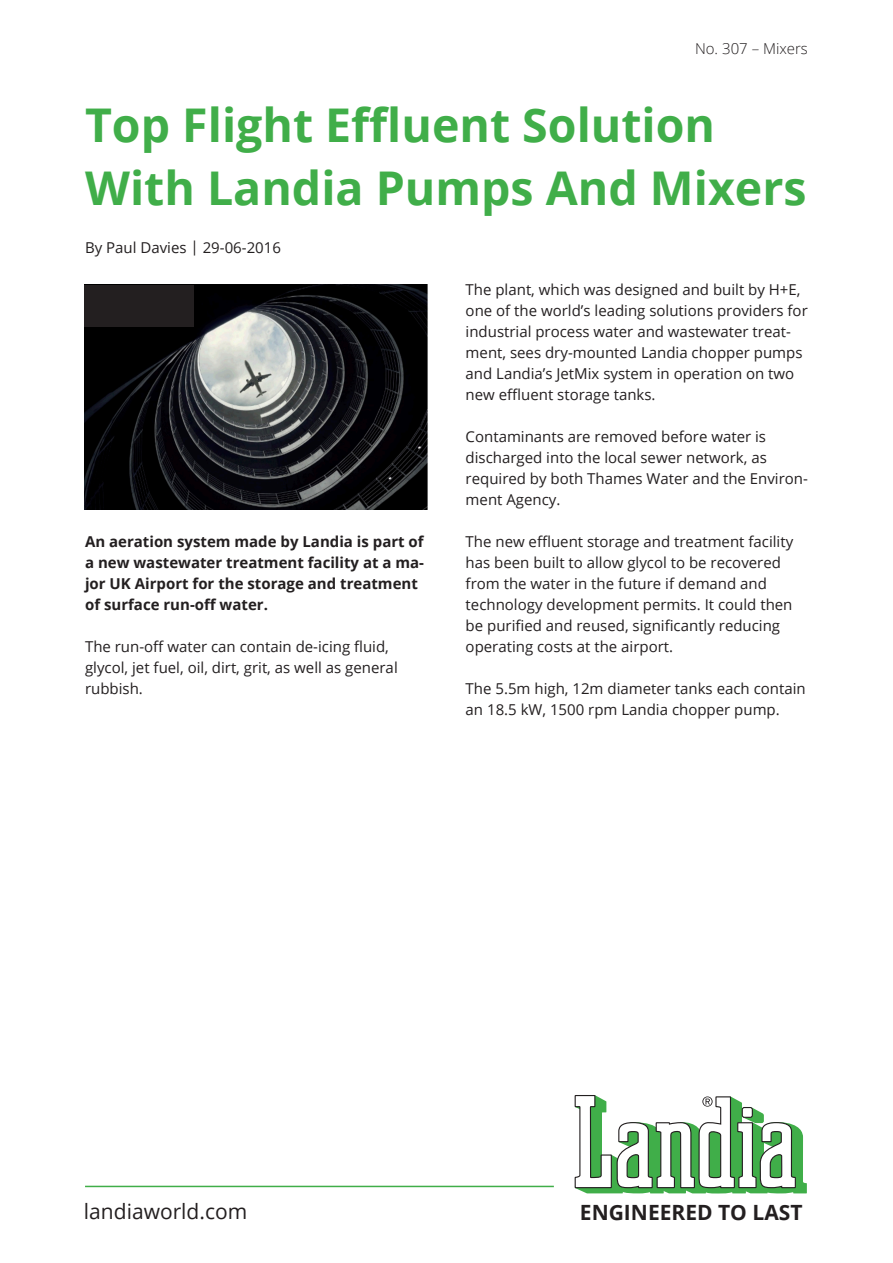
<style>
.page{position:relative;width:893px;height:1263px;background:#fff}
.page>*{position:absolute;margin:0;border:0;box-sizing:border-box;transform-origin:0 0}
.Rubrik{font:700 46.5px/63px "Open Sans";color:#40ae49}
.t1{font:700 21px "Open Sans";color:#231f20}
.t2{font:21px "Open Sans";color:#231f20}
.brød{font:15px/21px "Open Sans";color:#231f20}
.mellemrubrik{font:700 15px/21px "Open Sans";color:#231f20}
.dato{font:15px "Open Sans";color:#231f20}
.t3{font:300 15px "Open Sans";color:#231f20}
</style>
<div class="page">
<svg style="left:575px;top:1095px;width:232px;height:98px"></svg>
<hr style="left:85px;top:1186px;width:469px;height:1px;background:#40ae49">
<img style="left:84px;top:285px;width:344px;height:225px">
<div style="left:84px;top:285px;width:110px;height:42px;background:#231f20"></div>
<p class="t3" style="left:695px;top:38px;width:114px">No. 307 – Mixers</p>
<p class="Rubrik" style="left:85px;top:92px;width:723px">Top Flight Effluent Solution<br>With Landia Pumps And Mixers</p>
<p class="dato" style="left:85px;top:238px;width:197px">By Paul Davies | 29-06-2016</p>
<p class="mellemrubrik" style="left:85px;top:531px;width:341px">An aeration system made by Landia is part of a new wastewater treatment facility at a ma&shy;jor UK Airport for the storage and treatment of surface run-off water.</p>
<p class="brød" style="left:85px;top:636px;width:314px">The run-off water can contain de-icing fluid, glycol, jet fuel, oil, dirt, grit, as well as general rubbish.</p>
<p class="brød" style="left:466px;top:279px;width:344px">The plant, which was designed and built by H+E, one of the world’s leading solutions providers for industrial process water and wastewater treat&shy;ment, sees dry-mounted Landia chopper pumps and Landia’s JetMix system in operation on two new effluent storage tanks.</p>
<p class="brød" style="left:466px;top:426px;width:344px">Contaminants are removed before water is discharged into the local sewer network, as required by both Thames Water and the Environ&shy;ment Agency.</p>
<p class="brød" style="left:466px;top:531px;width:329px">The new effluent storage and treatment facility has been built to allow glycol to be recovered from the water in the future if demand and technology development permits. It could then be purified and reused, significantly reducing operating costs at the airport.</p>
<p class="brød" style="left:466px;top:678px;width:342px">The 5.5m high, 12m diameter tanks each contain an 18.5 kW, 1500 rpm Landia chopper pump.</p>
<p class="t2" style="left:84px;top:1197px;width:165px">landiaworld.com</p>
<h2 class="t1" style="left:580px;top:1197px;width:224px">ENGINEERED TO LAST</h2>
</div>
